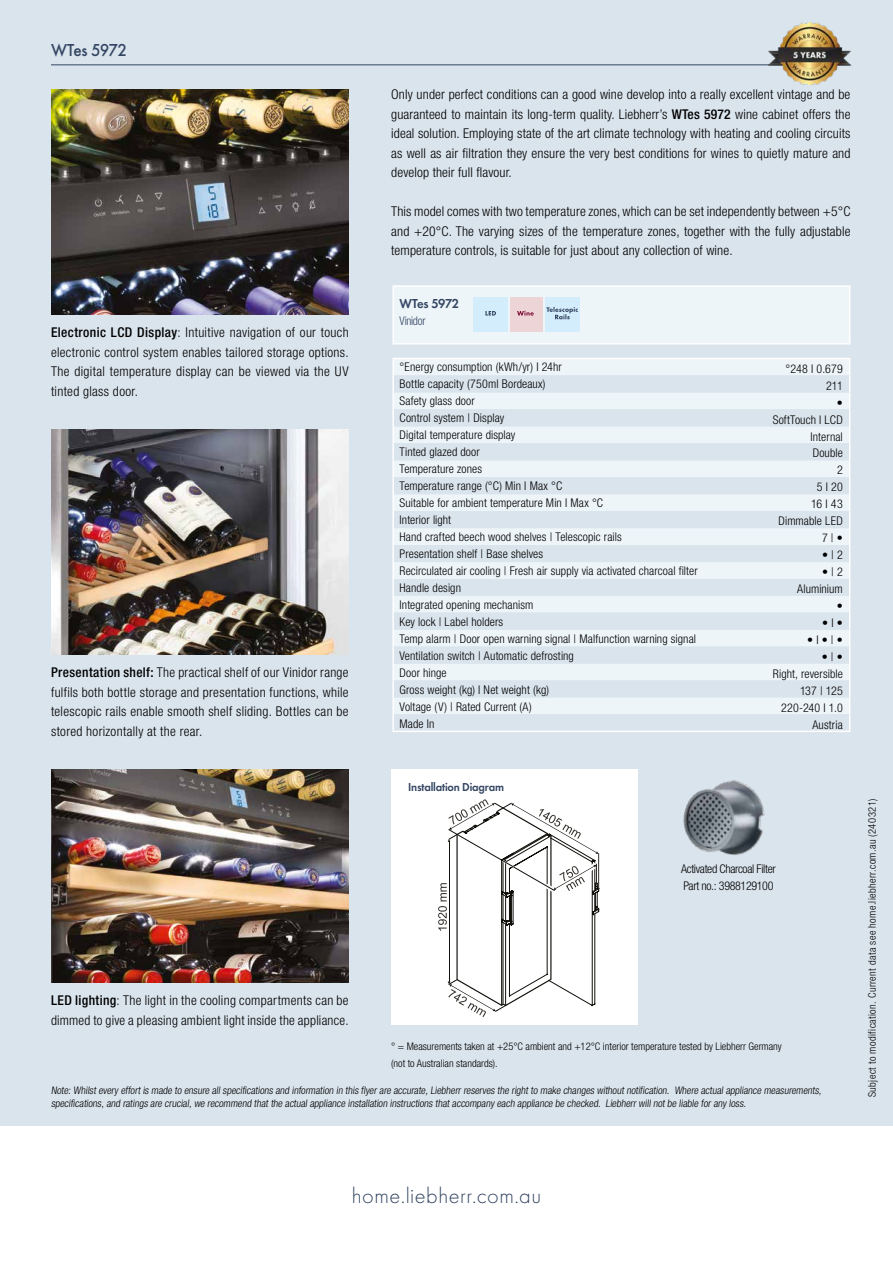
<style>
.page{position:relative;width:893px;height:1263px;background:#dae4ed}
.page>*{position:absolute;margin:0;border:0;box-sizing:border-box;transform-origin:0 0}
.t1{font:300 22.5px "Futura";letter-spacing:.02em;color:#344663}
.t2{font:500 18px "Futura";letter-spacing:-.05em;color:#344663;scale:.95 1}
.t3{font:300 condensed 13.5px/19.5px "Helvetica Neue LT Std";letter-spacing:.01em;color:#000;text-align:justify}
.t4{font:300 condensed 13.5px/19.5px "Helvetica Neue LTW1 G";letter-spacing:.025em;color:#000;text-align:justify}
.t5{font:13.5px "Futura Dem";letter-spacing:-.03em;color:#344663;scale:.95 1}
.t6{font:300 condensed 12px/17px "Helvetica Neue LTW1 G";letter-spacing:.005em;color:#000;text-align:right}
.t7{font:300 condensed 12px/17px "Helvetica Neue LTW1 G";letter-spacing:-.03em;color:#000}
.t8{font:12px "Futura Dem";letter-spacing:-.015em;color:#344663;scale:.95 1}
.t9{font:300 condensed 12px "Helvetica Neue LTW1 G";letter-spacing:-.025em;color:#344663;scale:.95 1}
.t10{font:300 condensed 10.5px "Helvetica Neue LTW1 G";letter-spacing:.04em;color:#000}
.t11{font:300 condensed 10.5px/17px "Helvetica Neue";color:#000}
.s1{font-weight:500}
</style>
<div class="page">
<div style="left:0;top:1127px;width:893px;height:136px;background:#fff"></div>
<hr style="left:51px;top:64px;width:799px;height:1px;background:#344663">
<img style="left:51px;top:89px;width:298px;height:226px">
<img style="left:51px;top:429px;width:298px;height:226px">
<img style="left:51px;top:770px;width:298px;height:212px">
<div style="left:394px;top:287px;width:455px;height:56px;background:#edf5f9"></div>
<svg style="left:394px;top:359px;width:455px;height:372px"></svg>
<hr style="left:392px;top:285px;width:458px;height:2px;background:#fff">
<hr style="left:392px;top:287px;width:2px;height:56px;background:#fff">
<hr style="left:849px;top:287px;width:1px;height:56px;background:#fff">
<hr style="left:392px;top:343px;width:458px;height:2px;background:#fff">
<svg style="left:392px;top:359px;width:2px;height:372px"></svg>
<svg style="left:849px;top:359px;width:1px;height:372px"></svg>
<hr style="left:392px;top:731px;width:458px;height:1px;background:#fff">
<hr style="left:392px;top:358px;width:458px;height:1px;background:#fff">
<div style="left:474px;top:297px;width:34px;height:34px;background:#d4edfc"></div>
<svg style="left:485px;top:311px;width:11px;height:4px"></svg>
<div style="left:510px;top:297px;width:32px;height:34px;background:#edd4d7"></div>
<svg style="left:517px;top:311px;width:17px;height:5px"></svg>
<div style="left:545px;top:297px;width:34px;height:34px;background:#d4edfc"></div>
<svg style="left:546px;top:307px;width:32px;height:12px"></svg>
<img style="left:683px;top:780px;width:82px;height:76px">
<div style="left:391px;top:770px;width:247px;height:255px;background:#fff"></div>
<svg style="left:438px;top:799px;width:161px;height:218px"></svg>
<img style="left:767px;top:23px;width:85px;height:61px">
<h2 class="t2" style="left:51px;top:39px;width:82px">WTes 5972</h2>
<p class="t4" style="left:51px;top:323px;width:299px"><span class="s1">Electronic LCD Display</span>: Intuitive navigation of our touch electronic control system enables tailored storage options.<br>The digital temperature display can be viewed via the UV tinted glass door.</p>
<p class="t4" style="left:51px;top:663px;width:299px"><span class="s1">Presentation shelf:</span> The practical shelf of our Vinidor range fulfils both bottle storage and presentation functions, while telescopic rails enable smooth shelf sliding. Bottles can be stored horizontally at the rear.</p>
<p class="t4" style="left:51px;top:990px;width:299px"><span class="s1">LED lighting</span>: The light in the cooling compartments can be dimmed to give a pleasing ambient light inside the appliance.</p>
<p class="t3" style="left:391px;top:85px;width:461px">Only under perfect conditions can a good wine develop into a really excellent vintage and be guaranteed to maintain its long-term quality. Liebherr’s <span class="s1">WTes 5972</span> wine cabinet offers the ideal solution. Employing state of the art climate technology with heating and cooling circuits as well as air filtration they ensure the very best conditions for wines to quietly mature and develop their full flavour.</p>
<p class="t3" style="left:391px;top:202px;width:461px">This model comes with two temperature zones, which can be set independently between +5°C and +20°C. The varying sizes of the temperature zones, together with the fully adjustable temperature controls, is suitable for just about any collection of wine.</p>
<p class="t5" style="left:399px;top:293px;width:64px">WTes 5972</p>
<p class="t9" style="left:399px;top:313px;width:29px">Vinidor</p>
<p class="t6" style="left:399px;top:359px;width:300px;text-align:left">°Energy consumption (kWh/yr) I 24hr<br>Bottle capacity (750ml Bordeaux)<br>Safety glass door<br>Control system | Display<br>Digital temperature display<br>Tinted glazed door<br>Temperature zones<br>Temperature range (°C) Min I Max °C<br>Suitable for ambient temperature Min I Max °C<br>Interior light<br>Hand crafted beech wood shelves | Telescopic rails<br>Presentation shelf | Base shelves<br>Recirculated air cooling | Fresh air supply via activated charcoal filter<br>Handle design<br>Integrated opening mechanism<br>Key lock | Label holders<br>Temp alarm | Door open warning signal | Malfunction warning signal<br>Ventilation switch | Automatic defrosting<br>Door hinge<br>Gross weight (kg) I Net weight (kg)<br>Voltage (V) | Rated Current (A)<br>Made In</p>
<p class="t6" style="left:773px;top:360px;width:72px">°248 I 0.679<br>211<br>•<br>SoftTouch I LCD<br>Internal<br>Double<br>2<br>5 I 20<br>16 I 43<br>Dimmable LED<br>7 | •</p>
<p class="t6" style="left:822px;top:547px;width:22px">• | 2</p>
<p class="t6" style="left:797px;top:563px;width:47px">• | 2<br>Aluminium •</p>
<p class="t6" style="left:822px;top:614px;width:22px">• I •</p>
<p class="t6" style="left:807px;top:631px;width:37px">• I • | •</p>
<p class="t6" style="left:773px;top:648px;width:71px">• | •<br>Right, reversible<br>137 | 125<br>220-240 I 1.0<br>Austria</p>
<p class="t8" style="left:408px;top:779px;width:102px">Installation Diagram</p>
<p class="t7" style="left:681px;top:860px;width:96px">Activated Charcoal Filter<br>Part no.: 3988129100</p>
<p class="t11" style="left:391px;top:1038px;width:392px">° = Measurements taken at +25°C ambient and +12°C interior temperature tested by Liebherr Germany (not to Australian standards).</p>
<p class="t10" style="left:51px;top:1084px;width:774px">Note: Whilst every effort is made to ensure all specifications and information in this flyer are accurate, Liebherr reserves the right to make changes without notification. Where actual appliance measurements,</p>
<p class="t10" style="left:51px;top:1097px;width:698px">specifications, and ratings are crucial, we recommend that the actual appliance installation instructions that accompany each appliance be checked. Liebherr will not be liable for any loss.</p>
<p class="t10" style="left:866px;top:1097px;width:300px;rotate:-90deg">Subject to modification. Current data see home.liebherr.com.au (240321)</p>
<h1 class="t1" style="left:352px;top:1183px;width:191px">home.liebherr.com.au</h1>
</div>
